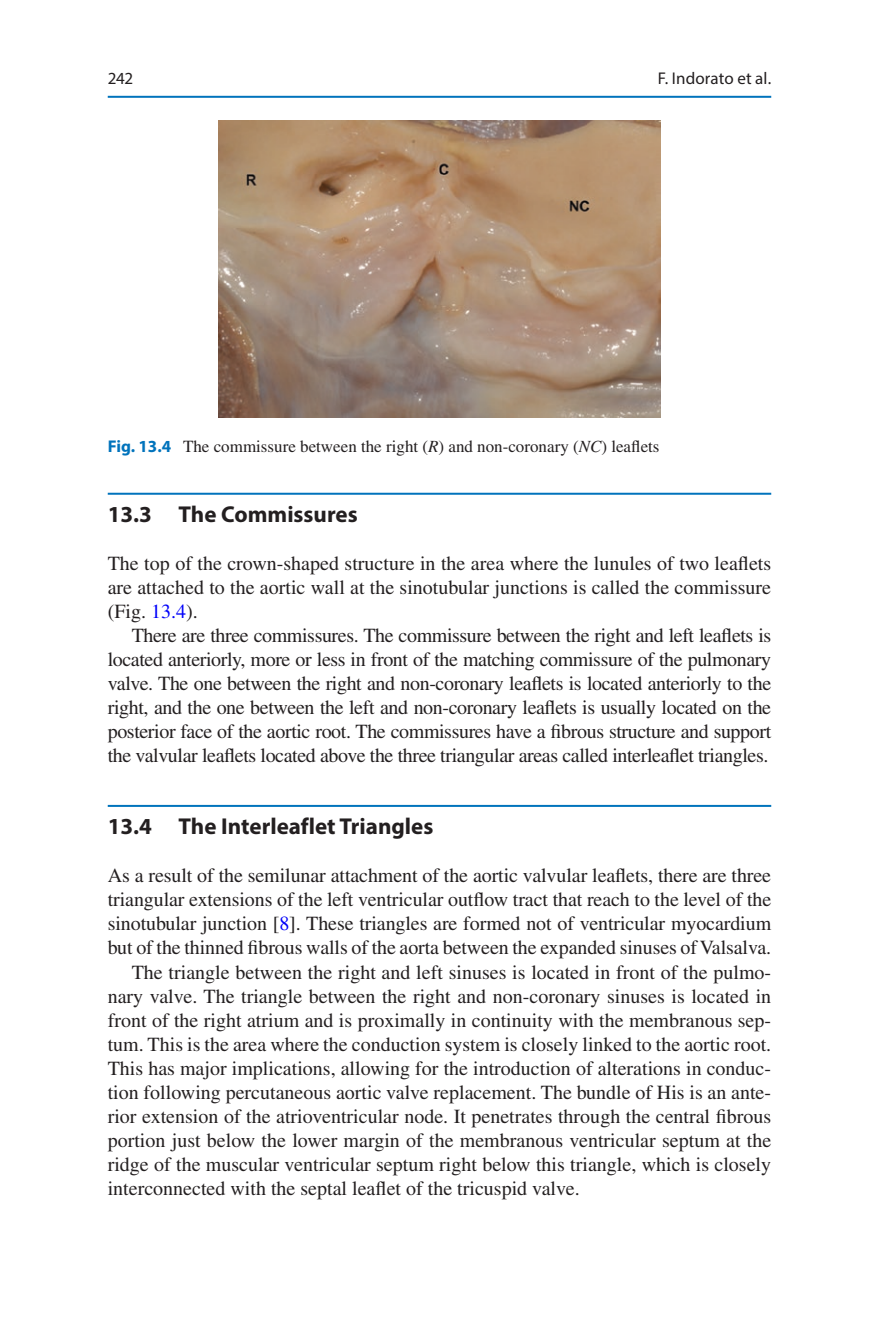
<style>
.page{position:relative;width:879px;height:1333px;background:#fff}
.page>*{position:absolute;margin:0;border:0;box-sizing:border-box;transform-origin:0 0}
.t1{font:700 23px "Gnhgrv Myriad Pro";color:#231f20}
.t2{font:20px/24px "Gnvyxm Times LT Std";color:#231f20;text-align:justify}
.t3{font:17px "Gnvyxm Times LT Std";color:#231f20}
.t4{font:17px "Dxxjlm Myriad Pro";letter-spacing:.01em;color:#231f20}
.t5{font:17px "Htlxyb Myriad Pro";color:#231f20}
.s1{font-family:"Gnhgrv Myriad Pro";font-weight:700;color:#0073bc}
.s2{font-family:"Kdlftx Times LT Std";font-style:italic}
.s3{color:#0000fa}
</style>
<div class="page">
<hr style="left:108px;top:492px;width:663px;height:2px;background:#0073bc">
<hr style="left:108px;top:804px;width:663px;height:2px;background:#0073bc">
<img style="left:218px;top:121px;width:442px;height:296px">
<hr style="left:108px;top:96px;width:663px;height:2px;background:#0073bc">
<p class="t5" style="left:108px;top:68px;width:27px">242</p>
<p class="t4" style="left:658px;top:68px;width:115px">F. Indorato et al.</p>
<p class="t3" style="left:108px;top:437px;width:553px"><span class="s1">Fig. 13.4</span> The commissure between the right (<span class="s2">R</span>) and non-coronary (<span class="s2">NC</span>) leaflets</p>
<p class="t1" style="left:108px;top:499px;width:251px">13.3 The Commissures</p>
<p class="t2" style="left:108px;top:551px;width:665px">The top of the crown-shaped structure in the area where the lunules of two leaflets are attached to the aortic wall at the sinotubular junctions is called the commissure (Fig. <span class="s3">13.4</span>).</p>
<p class="t2" style="left:108px;top:623px;width:665px;text-indent:24px">There are three commissures. The commissure between the right and left leaflets is located anteriorly, more or less in front of the matching commissure of the pulmonary valve. The one between the right and non-coronary leaflets is located anteriorly to the right, and the one between the left and non-coronary leaflets is usually located on the posterior face of the aortic root. The commissures have a fibrous structure and support the valvular leaflets located above the three triangular areas called interleaflet triangles.</p>
<p class="t1" style="left:108px;top:811px;width:327px">13.4 The Interleaflet Triangles</p>
<p class="t2" style="left:108px;top:863px;width:665px">As a result of the semilunar attachment of the aortic valvular leaflets, there are three</p>
<p class="t2" style="left:108px;top:887px;width:665px">triangular extensions of the left ventricular outflow tract that reach to the level of the</p>
<p class="t2" style="left:108px;top:911px;width:665px">sinotubular junction [<span class="s3">8</span>]. These triangles are formed not of ventricular myocardium</p>
<p class="t2" style="left:108px;top:935px;width:665px">but of the thinned fibrous walls of the aorta between the expanded sinuses of Valsalva.</p>
<p class="t2" style="left:132px;top:959px;width:641px">The triangle between the right and left sinuses is located in front of the pulmo-</p>
<p class="t2" style="left:108px;top:983px;width:665px">nary valve. The triangle between the right and non-coronary sinuses is located in</p>
<p class="t2" style="left:108px;top:1007px;width:665px">front of the right atrium and is proximally in continuity with the membranous sep-</p>
<p class="t2" style="left:108px;top:1031px;width:665px">tum. This is the area where the conduction system is closely linked to the aortic root.</p>
<p class="t2" style="left:108px;top:1055px;width:665px">This has major implications, allowing for the introduction of alterations in conduc-</p>
<p class="t2" style="left:108px;top:1079px;width:665px">tion following percutaneous aortic valve replacement. The bundle of His is an ante-</p>
<p class="t2" style="left:108px;top:1103px;width:665px">rior extension of the atrioventricular node. It penetrates through the central fibrous</p>
<p class="t2" style="left:108px;top:1127px;width:665px">portion just below the lower margin of the membranous ventricular septum at the</p>
<p class="t2" style="left:108px;top:1151px;width:665px">ridge of the muscular ventricular septum right below this triangle, which is closely</p>
<p class="t2" style="left:108px;top:1175px;width:473px">interconnected with the septal leaflet of the tricuspid valve.</p>
</div>
